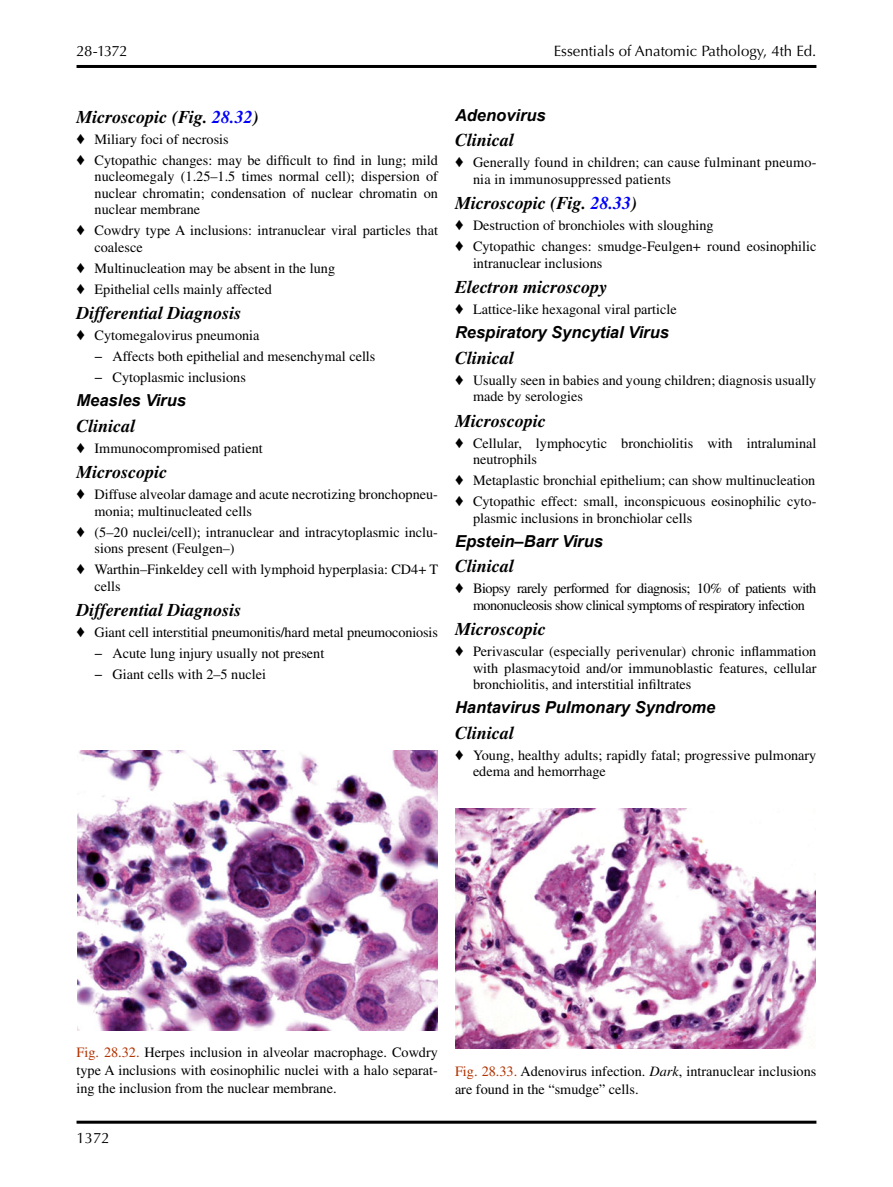
<style>
.page{position:relative;width:893px;height:1187px;background:#fff}
.page>*{position:absolute;margin:0;border:0;box-sizing:border-box;transform-origin:0 0}
.t1{font:italic 700 18px "Xfgfrm Gywdbs Times";color:#000}
.t2{font:italic 700 16.5px "Wkgncx Vwbykp Arial";color:#000}
.t3{font:15px "Yycgfv Ncvrtr Optima";color:#000}
.t4{font:14.25px/16.5px "Wgqymn Rysbcl Times";color:#000}
.t5{font:14.25px/16.5px "Wgqymn Rysbcl Times";letter-spacing:-.035em;color:#000;text-align:center}
.s1{color:#0000fa}
.s2{color:#b13200}
.s3{font-family:"Skmjxt Kmrkvr Times";font-style:italic}
</style>
<div class="page">
<hr style="left:77px;top:1120px;width:739px;height:3px;background:#000">
<img style="left:77px;top:750px;width:360px;height:280px">
<img style="left:456px;top:808px;width:360px;height:240px">
<hr style="left:77px;top:65px;width:739px;height:3px;background:#000">
<p class="t3" style="left:77px;top:45px;width:53px">28-1372</p>
<p class="t3" style="left:554px;top:45px;width:264px">Essentials of Anatomic Pathology, 4th Ed.</p>
<p class="t1" style="left:77px;top:110px;width:185px">Microscopic (Fig. <span class="s1">28.32</span> )</p>
<p class="t4" style="left:77px;top:130px;width:363px;line-height:21px">♦ Miliary foci of necrosis<br>♦ Cytopathic changes: may be difficult to find in lung; mild</p>
<p class="t4" style="left:95px;top:169px;width:345px;text-align:justify">nucleomegaly (1.25–1.5 times normal cell); dispersion of nuclear chromatin; condensation of nuclear chromatin on nuclear membrane</p>
<p class="t4" style="left:95px;top:223px;width:345px;text-indent:-18px">♦ Cowdry type A inclusions: intranuclear viral particles that coalesce</p>
<p class="t4" style="left:77px;top:259px;width:260px;line-height:21px">♦ Multinucleation may be absent in the lung ♦ Epithelial cells mainly affected</p>
<p class="t1" style="left:77px;top:306px;width:167px">Differential Diagnosis</p>
<p class="t4" style="left:95px;top:326px;width:282px;line-height:21px;text-indent:-18px">♦ Cytomegalo virus pneumonia<br>− Affects both epithelial and mesenchymal cells − Cytoplasmic inclusions</p>
<p class="t2" style="left:77px;top:391px;width:111px">Measles Virus</p>
<p class="t1" style="left:77px;top:419px;width:61px">Clinical</p>
<p class="t4" style="left:77px;top:441px;width:188px">♦ Immu nocompromised p atient</p>
<p class="t1" style="left:77px;top:465px;width:92px">Microscopic</p>
<p class="t4" style="left:95px;top:487px;width:345px;text-indent:-18px">♦ Diffuse alveolar damage and acute necrotizing bronchopneu&shy;monia; multinucleated cells</p>
<p class="t4" style="left:95px;top:525px;width:345px;text-indent:-18px">♦ (5–20 nuclei/cell); intranuclear and intracytoplasmic inclu&shy;sions present (Feulgen–)</p>
<p class="t4" style="left:95px;top:562px;width:345px;text-indent:-18px">♦ Warthin– Finkeldey cell with lymphoid hyperplasia: CD4+ T cells</p>
<p class="t1" style="left:77px;top:603px;width:167px">Differential Diagnosis</p>
<p class="t4" style="left:95px;top:623px;width:345px;line-height:21px;text-indent:-18px">♦ Giant cell interstitial pneumonitis/hard metal pne umoconiosis − Acute lung injury usually not present<br>− Giant cells with 2–5 nuclei</p>
<p class="t2" style="left:455px;top:106px;width:92px">Adenovirus</p>
<p class="t1" style="left:455px;top:133px;width:61px">Clinical</p>
<p class="t4" style="left:473px;top:155px;width:345px;text-indent:-18px">♦ G enerally found in children; can cause fulminant pneumo&shy;nia in immunosuppressed patients</p>
<p class="t1" style="left:455px;top:196px;width:185px">Microscopic (Fig. <span class="s1">28.33</span> )</p>
<p class="t4" style="left:455px;top:216px;width:363px;line-height:21px">♦ Destruction of bronchioles with sloughing<br>♦ Cytopathic changes: smudge-Feulgen+ round eosinophilic</p>
<p class="t4" style="left:473px;top:256px;width:131px">intranuclear inclusions</p>
<p class="t1" style="left:455px;top:280px;width:154px">Electron microscopy</p>
<p class="t4" style="left:455px;top:302px;width:223px">♦ Latti ce- like hexagonal viral particle</p>
<p class="t2" style="left:455px;top:323px;width:215px">Respiratory Syncytial Virus</p>
<p class="t1" style="left:455px;top:351px;width:61px">Clinical</p>
<p class="t4" style="left:473px;top:373px;width:345px;text-indent:-18px">♦ Usually seen in babies and young children; diagnosis usually made by serologies</p>
<p class="t1" style="left:455px;top:414px;width:92px">Microscopic</p>
<p class="t4" style="left:473px;top:436px;width:345px;text-indent:-18px">♦ Cellular, lymphocytic bronchiolitis with intraluminal neutrophils</p>
<p class="t4" style="left:455px;top:471px;width:363px;line-height:21px">♦ Metaplastic bronchial epithelium; can show multinucleation ♦ Cytopathic effect: small, inconspicuous eosinophilic cyto-</p>
<p class="t4" style="left:473px;top:511px;width:221px">plasmic inclusions in bronchiolar cells</p>
<p class="t2" style="left:455px;top:532px;width:149px">Epstein–Barr Virus</p>
<p class="t1" style="left:455px;top:559px;width:61px">Clinical</p>
<p class="t5" style="left:455px;top:581px;width:363px">♦ Biopsy rarely performed for diagnosis; 10% of patients with mononucleosis show clinical symptoms of respiratory infection</p>
<p class="t1" style="left:455px;top:622px;width:92px">Microscopic</p>
<p class="t4" style="left:473px;top:644px;width:345px;text-align:justify;text-indent:-18px">♦ Perivascular (especially perivenular) chronic inflammation with plasmacytoid and/or immunoblastic features, cellular bronchiolitis, and interstitial infiltrates</p>
<p class="t2" style="left:455px;top:698px;width:262px">Hantavirus Pulmonary Syndrome</p>
<p class="t1" style="left:455px;top:726px;width:61px">Clinical</p>
<p class="t4" style="left:473px;top:748px;width:345px;text-indent:-18px">♦ Young, healthy adults; rapidly fatal; progressive pulmonary edema and hemorrhage</p>
<p class="t4" style="left:77px;top:1044px;width:363px;line-height:18px;text-align:justify"><span class="s2">Fig. 28.32.</span> Herpes inclusion in alveolar macrophage. Cowdry type A inclusions with eosinophilic nuclei with a halo separat&shy;ing the inclusion from the nuclear membrane.</p>
<p class="t3" style="left:77px;top:1131px;width:35px">1372</p>
<p class="t4" style="left:455px;top:1063px;width:363px;line-height:18px"><span class="s2">Fig. 28.33.</span> Adenovirus infecti on. <span class="s3">Dark</span> , intranuclear inclusions are found in the “smudge” cells.</p>
</div>
